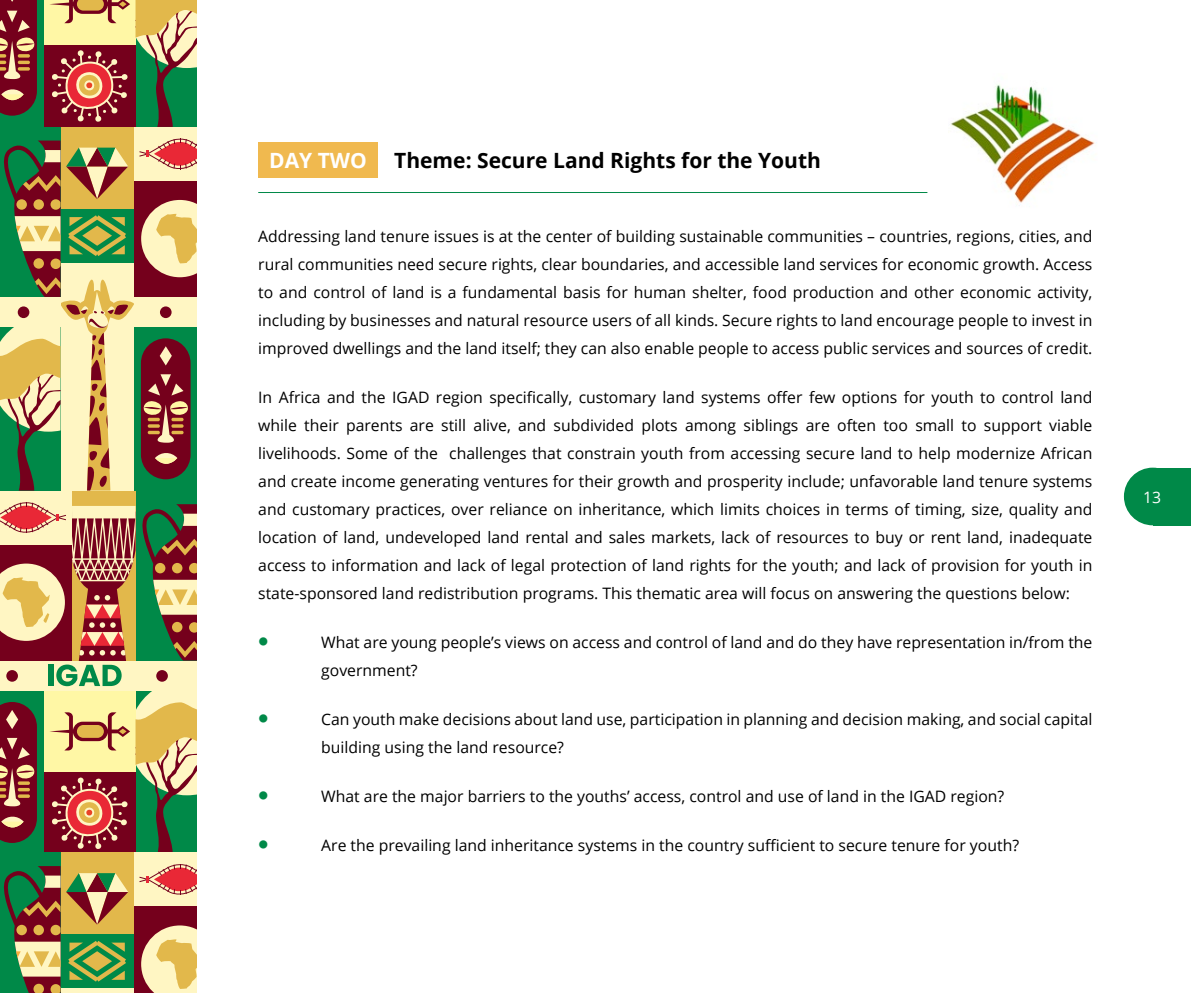
<style>
.page{position:relative;width:1191px;height:993px;background:#fff}
.page>*{position:absolute;margin:0;border:0;box-sizing:border-box;transform-origin:0 0}
.t1{font:700 21px "Open Sans";color:#000}
.t2{font:700 21px "Open Sans";color:#fff}
.t3{font:15.75px/28px "Open Sans";color:#000;text-align:justify}
.t4{font:15.75px "Open Sans";color:#fff}
.s1{color:#008948}
</style>
<div class="page">
<div style="left:44px;top:0;width:91px;height:45px;background:#fff7a5"></div>
<div style="left:0;top:0;width:44px;height:127px;background:#008948"></div>
<div style="left:44px;top:45px;width:91px;height:82px;background:#75001c"></div>
<svg style="left:0;top:0;width:37px;height:116px;background:#8e3a3c"></svg>
<svg style="left:50px;top:0;width:147px;height:127px"></svg>
<div style="left:135px;top:490px;width:64px;height:171px;background:#008948"></div>
<div style="left:72px;top:490px;width:63px;height:171px;background:#e2b84b"></div>
<div style="left:0;top:490px;width:72px;height:54px;background:#fff6c3"></div>
<svg style="left:0;top:501px;width:197px;height:351px;background:#a58763"></svg>
<div style="left:60px;top:127px;width:74px;height:82px;background:#e2b84b"></div>
<div style="left:134px;top:127px;width:92px;height:54px;background:#fff6c3"></div>
<div style="left:60px;top:987px;width:74px;height:5px;background:#fff6c3"></div>
<div style="left:60px;top:852px;width:74px;height:81px;background:#e2b84b"></div>
<div style="left:134px;top:905px;width:92px;height:87px;background:#75001c"></div>
<div style="left:134px;top:852px;width:92px;height:54px;background:#fff6c3"></div>
<svg style="left:141px;top:925px;width:56px;height:67px;background:#e3c286"></svg>
<div style="left:60px;top:933px;width:74px;height:54px;background:#008948"></div>
<svg style="left:139px;top:864px;width:58px;height:30px"></svg>
<div style="left:0;top:127px;width:61px;height:170px;background:#008948"></div>
<svg style="left:0;top:138px;width:197px;height:352px;background:#a59a6c"></svg>
<div style="left:18px;top:306px;width:11px;height:12px;background:#75001c;border-radius:50%"></div>
<div style="left:0;top:852px;width:61px;height:140px;background:#008948"></div>
<svg style="left:3px;top:866px;width:125px;height:126px"></svg>
<div style="left:197px;top:0;width:194px;height:992px;background:#fff"></div>
<div style="left:1123px;top:467px;width:58px;height:58px;background:#008948;border-radius:50%"></div>
<div style="left:1152px;top:467px;width:39px;height:58px;background:#008948"></div>
<div style="left:258px;top:142px;width:119px;height:35px;background:#f0b94f"></div>
<img style="left:951px;top:84px;width:146px;height:119px">
<hr style="left:258px;top:192px;width:669px;height:1px;background:#008948">
<h1 class="t2" style="left:269px;top:145px;width:99px">DAY TWO</h1>
<h1 class="t1" style="left:394px;top:145px;width:428px">Theme: Secure Land Rights for the Youth</h1>
<p class="t3" style="left:258px;top:221px;width:835px">Addressing land tenure issues is at the center of building sustainable communities – countries, regions, cities, and rural communities need secure rights, clear boundaries, and accessible land services for economic growth. Access to and control of land is a fundamental basis for human shelter, food production and other economic activity, including by businesses and natural resource users of all kinds. Secure rights to land encourage people to invest in improved dwellings and the land itself; they can also enable people to access public services and sources of credit.</p>
<p class="t3" style="left:258px;top:382px;width:835px">In Africa and the IGAD region specifically, customary land systems offer few options for youth to control land while their parents are still alive, and subdivided plots among siblings are often too small to support viable livelihoods. Some of the challenges that constrain youth from accessing secure land to help modernize African and create income generating ventures for their growth and prosperity include; unfavorable land tenure systems and customary practices, over reliance on inheritance, which limits choices in terms of timing, size, quality and location of land, undeveloped land rental and sales markets, lack of resources to buy or rent land, inadequate access to information and lack of legal protection of land rights for the youth; and lack of provision for youth in state-sponsored land redistribution programs. This thematic area will focus on answering the questions below:</p>
<p class="t3" style="left:321px;top:627px;width:772px;text-indent:-63px"><span class="s1">•</span> What are young people’s views on access and control of land and do they have representation in/from the government?</p>
<p class="t3" style="left:321px;top:704px;width:772px;text-indent:-63px"><span class="s1">•</span> Can youth make decisions about land use, participation in planning and decision making, and social capital building using the land resource?</p>
<p class="t3" style="left:258px;top:781px;width:747px"><span class="s1">•</span> What are the major barriers to the youths’ access, control and use of land in the IGAD region?</p>
<p class="t3" style="left:258px;top:830px;width:762px"><span class="s1">•</span> Are the prevailing land inheritance systems in the country sufficient to secure tenure for youth?</p>
<p class="t4" style="left:1143px;top:486px;width:20px">13</p>
</div>
